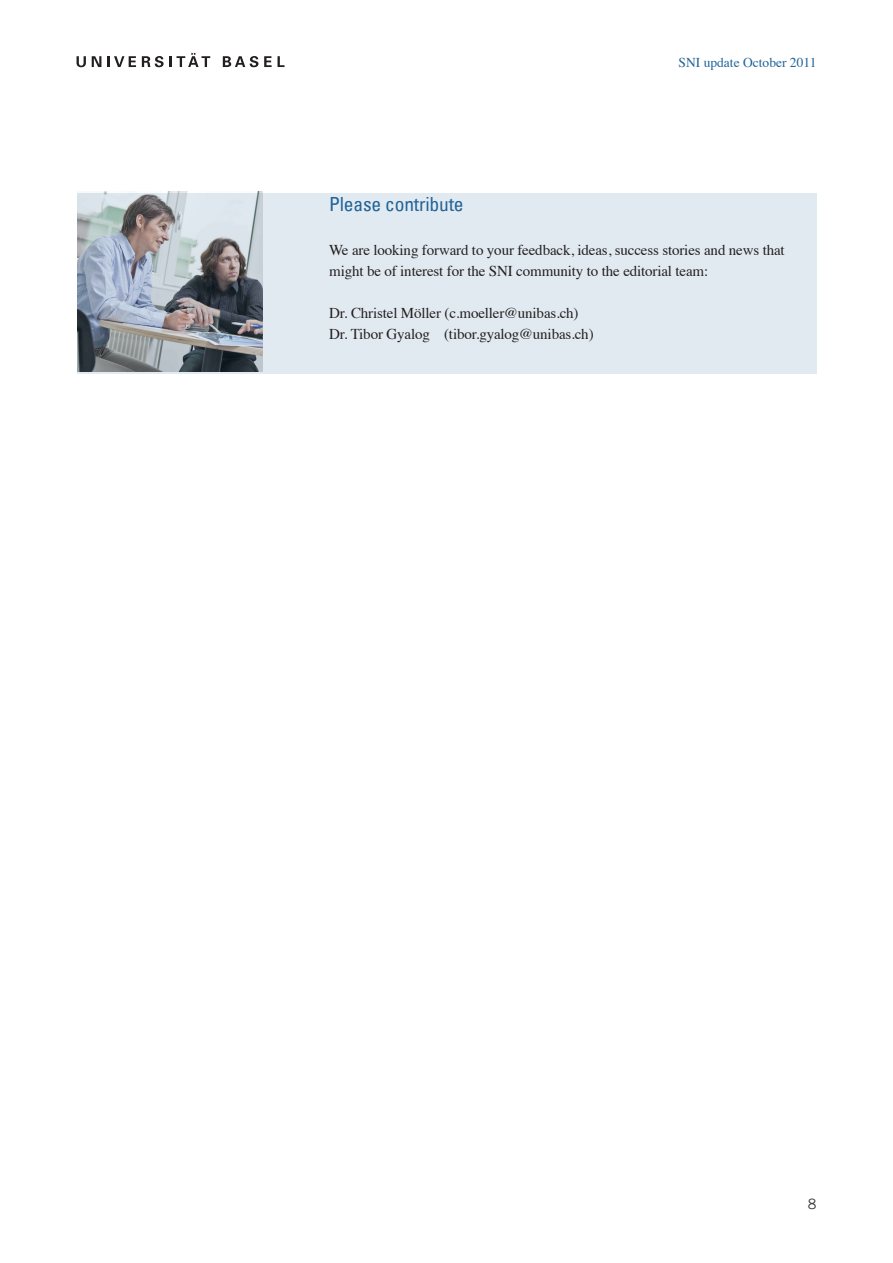
<style>
.page{position:relative;width:893px;height:1263px;background:#fff}
.page>*{position:absolute;margin:0;border:0;box-sizing:border-box;transform-origin:0 0}
.t1{font:condensed 19.5px "Univers LT";letter-spacing:-.01em;color:#216397}
.t2{font:15px/21px "Times";letter-spacing:-.01em;color:#231f20}
.t3{font:14.25px "Trade Gothic LT";color:#3e3e3f}
.t4{font:13.5px "Times";color:#216397}
</style>
<div class="page">
<svg style="left:77px;top:56px;width:9px;height:11px"></svg>
<svg style="left:92px;top:56px;width:9px;height:11px"></svg>
<svg style="left:107px;top:56px;width:29px;height:11px"></svg>
<svg style="left:142px;top:53px;width:68px;height:14px"></svg>
<svg style="left:223px;top:56px;width:35px;height:11px"></svg>
<svg style="left:264px;top:56px;width:8px;height:11px"></svg>
<svg style="left:278px;top:56px;width:7px;height:11px"></svg>
<svg style="left:77px;top:193px;width:739px;height:181px;background:#ced6dd"></svg>
<p class="t4" style="left:679px;top:50px;width:139px">SNI update October 2011</p>
<h1 class="t1" style="left:329px;top:192px;width:136px">Please contribute</h1>
<p class="t2" style="left:329px;top:238px;width:457px">We are looking forward to your feedback, ideas, success stories and news that might be of interest for the SNI community to the editorial team:</p>
<p class="t2" style="left:329px;top:301px;width:266px">Dr. Christel Möller (c.moeller@unibas.ch)<br>Dr. Tibor Gyalog (tibor.gyalog@unibas.ch)</p>
<p class="t3" style="left:808px;top:1195px;width:10px">8</p>
</div>
